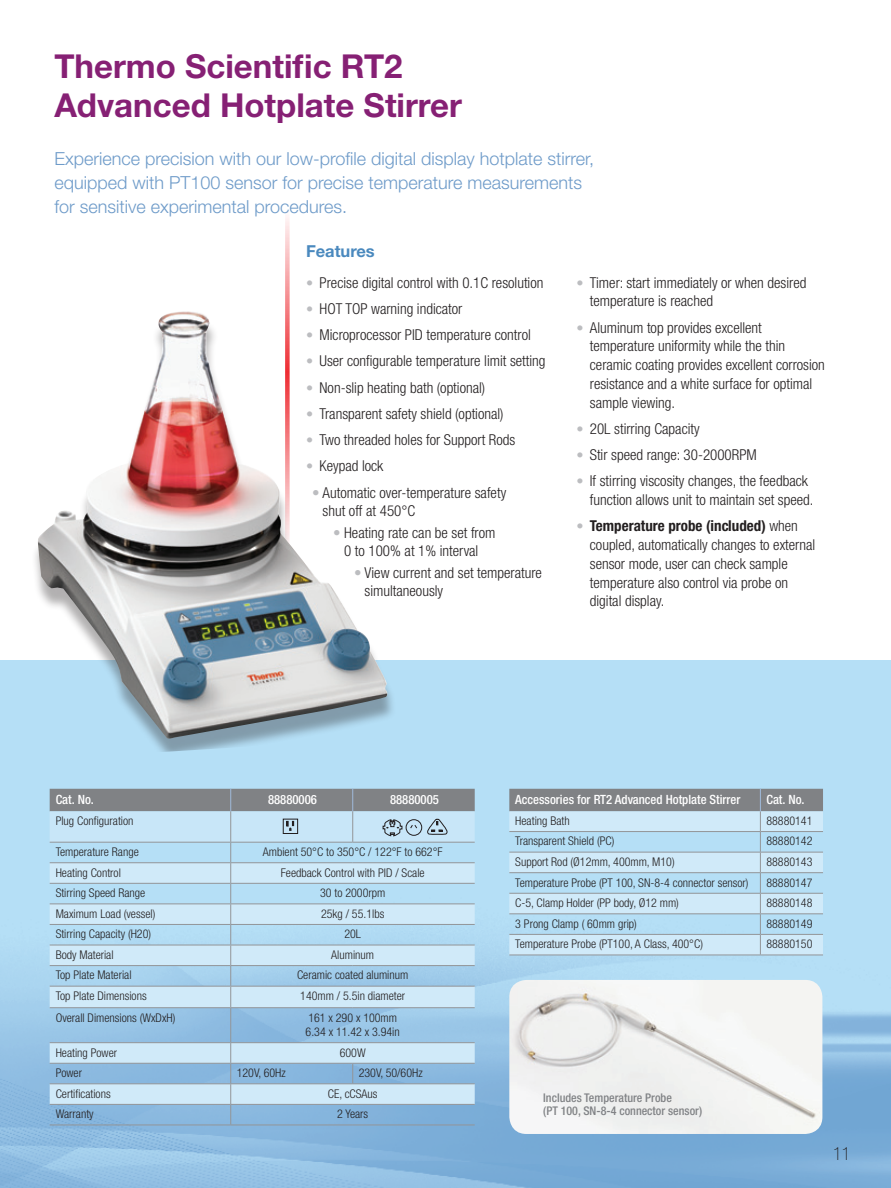
<style>
.page{position:relative;width:891px;height:1188px;background:#fff}
.page>*{position:absolute;margin:0;border:0;box-sizing:border-box;transform-origin:0 0}
.Product_Name_-_Page{font:700 33px/39px "Helvetica Neue LT Std";color:#862074}
.Product_Name_-_Page-2{font:300 18px/24px "Helvetica Neue LT Std";color:#6e9bc9}
.t1{font:100 condensed 18px "Helvetica Neue LT Std";color:#231f20}
.Blue_subhead{font:700 16.5px "Helvetica Neue LT Std";color:#4a89be}
.bullets{font:300 condensed 15px/18.8px "Helvetica Neue LT Std";color:#231f20}
.Table_header{font:500 condensed 12.75px "Helvetica Neue LT Std";color:#fff}
.Table_body{font:300 condensed 12px/14.4px "Helvetica Neue LT Std";color:#231f20}
.photo_caption{font:500 condensed 12px/13.5px "Helvetica Neue LT Std";color:#808285}
.s1{font-size:14.25px;color:#bcbdc0}
.s2{color:#bcbdc0}
.s3{font-weight:700;font-size:14.25px;color:#bcbdc0}
.s4{font-weight:700}
</style>
<div class="page">
<svg style="left:0;top:660px;width:891px;height:528px;fill:#b5dff6"></svg>
<svg style="left:509px;top:789px;width:314px;height:166px"></svg>
<hr style="left:509px;top:955px;width:251px;height:1px;background:#939598">
<hr style="left:760px;top:955px;width:63px;height:1px;background:#939598">
<svg style="left:50px;top:1008px;width:425px;height:96px"></svg>
<hr style="left:50px;top:1007px;width:181px;height:1px;background:#939598">
<hr style="left:231px;top:1007px;width:122px;height:1px;background:#939598">
<hr style="left:230px;top:1008px;width:1px;height:34px;background:#939598">
<hr style="left:353px;top:1007px;width:122px;height:1px;background:#939598">
<hr style="left:50px;top:1042px;width:181px;height:1px;background:#939598">
<hr style="left:231px;top:1042px;width:122px;height:1px;background:#939598">
<hr style="left:353px;top:1042px;width:122px;height:1px;background:#939598">
<hr style="left:50px;top:1063px;width:181px;height:1px;background:#939598">
<hr style="left:231px;top:1063px;width:122px;height:1px;background:#939598">
<hr style="left:353px;top:1063px;width:122px;height:1px;background:#939598">
<svg style="left:352px;top:1064px;width:1px;height:19px"></svg>
<hr style="left:50px;top:1083px;width:181px;height:1px;background:#939598">
<hr style="left:231px;top:1083px;width:122px;height:1px;background:#939598">
<hr style="left:353px;top:1083px;width:122px;height:1px;background:#939598">
<hr style="left:50px;top:1104px;width:181px;height:1px;background:#939598">
<hr style="left:231px;top:1104px;width:122px;height:1px;background:#939598">
<svg style="left:230px;top:1043px;width:1px;height:82px"></svg>
<hr style="left:353px;top:1104px;width:122px;height:1px;background:#939598">
<hr style="left:50px;top:1125px;width:181px;height:1px;background:#939598">
<hr style="left:231px;top:1125px;width:122px;height:1px;background:#939598">
<hr style="left:353px;top:1125px;width:122px;height:1px;background:#939598">
<svg style="left:50px;top:789px;width:425px;height:218px"></svg>
<img style="left:509px;top:980px;width:313px;height:154px">
<svg style="left:285px;top:217px;width:5px;height:94px"></svg>
<div style="left:31px;top:317px;width:366px;height:444px;background:#231f20;opacity:.35"></div>
<img style="left:37px;top:311px;width:351px;height:429px">
<p class="Product_Name_-_Page" style="left:54px;top:46px;width:409px">Thermo Scientific RT2<br>Advanced Hotplate Stirrer</p>
<p class="Product_Name_-_Page-2" style="left:54px;top:147px;width:541px">Experience precision with our low-profile digital display hotplate stirrer, equipped with PT100 sensor for precise temperature measurements for sensitive experimental procedures.</p>
<p class="Blue_subhead" style="left:306px;top:241px;width:70px">Features</p>
<p class="bullets" style="left:306px;top:273px;width:239px"><span class="s1">•</span> Precise digital control with 0.1C resolution</p>
<p class="bullets" style="left:306px;top:299px;width:158px"><span class="s1">•</span> HOT TOP warning indicator</p>
<p class="bullets" style="left:306px;top:325px;width:226px"><span class="s1">•</span> Microprocessor PID temperature control</p>
<p class="bullets" style="left:306px;top:352px;width:241px"><span class="s1">•</span> User configurable temperature limit setting</p>
<p class="bullets" style="left:306px;top:378px;width:181px"><span class="s1">•</span> Non-slip heating bath (optional)</p>
<p class="bullets" style="left:306px;top:404px;width:199px"><span class="s1">•</span> Transparent safety shield (optional)</p>
<p class="bullets" style="left:306px;top:430px;width:211px"><span class="s1">•</span> Two threaded holes for Support Rods</p>
<p class="bullets" style="left:306px;top:457px;width:79px"><span class="s1">•</span> Keypad lock</p>
<p class="bullets" style="left:323px;top:484px;width:185px;line-height:18px;text-indent:-11px"><span class="s2">•</span> Automatic over-temperature safety shut off at 450°C</p>
<p class="bullets" style="left:333px;top:524px;width:164px;line-height:18px;text-align:center"><span class="s2">•</span> Heating rate can be set from<br>0 to 100% at 1% interval</p>
<p class="bullets" style="left:365px;top:564px;width:179px;line-height:18px;text-indent:-11px"><span class="s2">•</span> View current and set temperature simultaneously</p>
<p class="bullets" style="left:590px;top:273px;width:218px;text-indent:-14px"><span class="s1">•</span> Timer: start immediately or when desired temperature is reached</p>
<p class="bullets" style="left:590px;top:318px;width:237px;text-indent:-14px"><span class="s1">•</span> Aluminum top provides excellent temperature uniformity while the thin ceramic coating provides excellent corrosion resistance and a white surface for optimal sample viewing.</p>
<p class="bullets" style="left:576px;top:419px;width:125px"><span class="s1">•</span> 20L stirring Capacity</p>
<p class="bullets" style="left:576px;top:445px;width:182px"><span class="s1">•</span> Stir speed range: 30-2000RPM</p>
<p class="bullets" style="left:590px;top:472px;width:225px;text-indent:-14px"><span class="s1">•</span> If stirring viscosity changes, the feedback function allows unit to maintain set speed.</p>
<p class="bullets" style="left:590px;top:517px;width:227px;text-indent:-14px"><span class="s3">•</span> <span class="s4">Temperature probe (included)</span> when coupled, automatically changes to external sensor mode, user can check sample temperature also control via probe on digital display.</p>
<p class="Table_header" style="left:56px;top:792px;width:40px">Cat. No.</p>
<p class="Table_header" style="left:268px;top:792px;width:50px">88880006</p>
<p class="Table_header" style="left:390px;top:792px;width:50px">88880005</p>
<p class="Table_body" style="left:56px;top:813px;width:79px">Plug Configuration</p>
<p class="Table_body" style="left:56px;top:844px;width:85px">Temperature Range</p>
<p class="Table_body" style="left:263px;top:844px;width:181px">Ambient 50°C to 350°C / 122°F to 662°F</p>
<p class="Table_body" style="left:56px;top:865px;width:67px">Heating Control</p>
<p class="Table_body" style="left:281px;top:865px;width:145px">Feedback Control with PID / Scale</p>
<p class="Table_body" style="left:56px;top:886px;width:91px">Stirring Speed Range</p>
<p class="Table_body" style="left:320px;top:886px;width:67px">30 to 2000rpm</p>
<p class="Table_body" style="left:56px;top:906px;width:101px">Maximum Load (vessel)</p>
<p class="Table_body" style="left:321px;top:906px;width:65px">25kg / 55.1lbs</p>
<p class="Table_body" style="left:56px;top:927px;width:97px">Stirring Capacity (H20)</p>
<p class="Table_body" style="left:344px;top:927px;width:18px">20L</p>
<p class="Table_body" style="left:56px;top:947px;width:59px">Body Material</p>
<p class="Table_body" style="left:331px;top:947px;width:44px">Aluminum</p>
<p class="Table_body" style="left:56px;top:968px;width:77px">Top Plate Material</p>
<p class="Table_body" style="left:297px;top:968px;width:113px">Ceramic coated aluminum</p>
<p class="Table_body" style="left:56px;top:988px;width:93px">Top Plate Dimensions</p>
<p class="Table_body" style="left:300px;top:988px;width:106px">140mm / 5.5in diameter</p>
<p class="Table_body" style="left:56px;top:1010px;width:121px">Overall Dimensions (WxDxH)</p>
<p class="Table_body" style="left:306px;top:1010px;width:96px">161 x 290 x 100mm<br>6.34 x 11.42 x 3.94in</p>
<p class="Table_body" style="left:56px;top:1045px;width:63px">Heating Power</p>
<p class="Table_body" style="left:340px;top:1045px;width:27px">600W</p>
<p class="Table_body" style="left:56px;top:1066px;width:28px">Power</p>
<p class="Table_body" style="left:237px;top:1066px;width:51px">120V, 60Hz</p>
<p class="Table_body" style="left:359px;top:1066px;width:65px">230V, 50/60Hz</p>
<p class="Table_body" style="left:56px;top:1086px;width:57px">Certifications</p>
<p class="Table_body" style="left:328px;top:1086px;width:51px">CE, cCSAus</p>
<p class="Table_body" style="left:56px;top:1107px;width:40px">Warranty</p>
<p class="Table_body" style="left:337px;top:1107px;width:33px">2 Years</p>
<p class="Table_header" style="left:515px;top:792px;width:227px">Accessories for RT2 Advanced Hotplate Stirrer</p>
<p class="Table_header" style="left:766px;top:792px;width:40px">Cat. No.</p>
<p class="Table_body" style="left:515px;top:813px;width:56px">Heating Bath</p>
<p class="Table_body" style="left:766px;top:813px;width:48px">88880141</p>
<p class="Table_body" style="left:515px;top:834px;width:101px">Transparent Shield (PC)</p>
<p class="Table_body" style="left:766px;top:834px;width:48px">88880142</p>
<p class="Table_body" style="left:515px;top:854px;width:161px">Support Rod (Ø12mm, 400mm, M10)</p>
<p class="Table_body" style="left:766px;top:854px;width:48px">88880143</p>
<p class="Table_body" style="left:515px;top:875px;width:235px">Temperature Probe (PT 100, SN-8-4 connector sensor)</p>
<p class="Table_body" style="left:766px;top:875px;width:48px">88880147</p>
<p class="Table_body" style="left:515px;top:896px;width:165px">C-5, Clamp Holder (PP body, Ø12 mm)</p>
<p class="Table_body" style="left:766px;top:896px;width:48px">88880148</p>
<p class="Table_body" style="left:515px;top:916px;width:123px">3 Prong Clamp ( 60mm grip)</p>
<p class="Table_body" style="left:766px;top:916px;width:48px">88880149</p>
<p class="Table_body" style="left:515px;top:937px;width:189px">Temperature Probe (PT100, A Class, 400°C)</p>
<p class="Table_body" style="left:766px;top:937px;width:48px">88880150</p>
<p class="photo_caption" style="left:543px;top:1091px;width:160px">Includes Temperature Probe<br>(PT 100, SN-8-4 connector sensor)</p>
<p class="t1" style="left:833px;top:1144px;width:19px">11</p>
</div>
